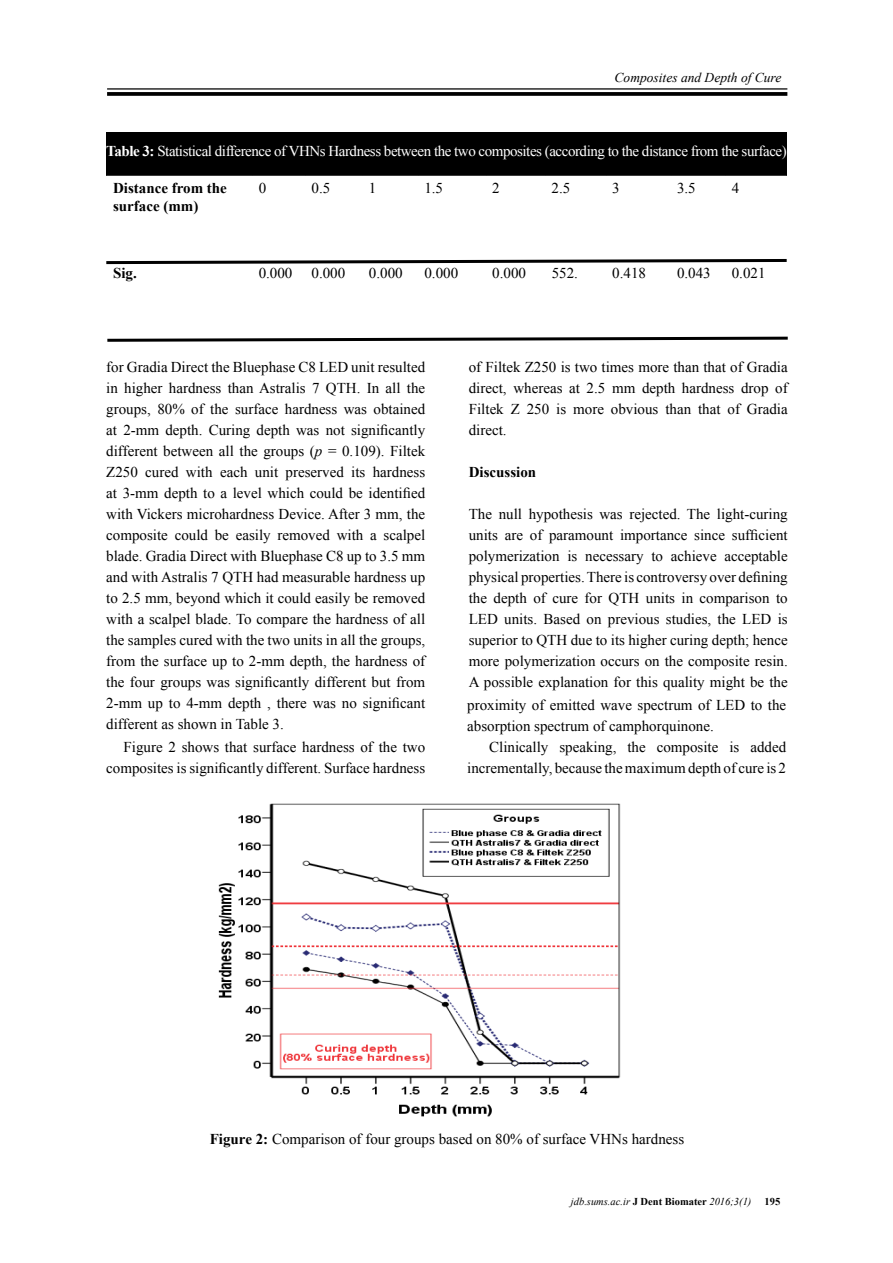
<style>
.page{position:relative;width:893px;height:1263px;background:#fff}
.page>*{position:absolute;margin:0;border:0;box-sizing:border-box;transform-origin:0 0}
.t1{font:15px/21px "Times New Roman";color:#000;text-align:justify}
.t2{font:15px "Times New Roman";letter-spacing:-.03em;color:#fff}
.t3{font:700 15px "Times New Roman";color:#000}
.t4{font:italic 13.5px "Times New Roman";color:#000}
.t5{font:italic 10.5px "Times New Roman";color:#000}
.t6{font:700 10.5px "Times New Roman";color:#000}
.s1{font-weight:700}
.s2{font-style:italic}
.s3{font-weight:700;font-style:normal}
</style>
<div class="page">
<hr style="left:107px;top:88px;width:680px;height:2px;background:#000">
<svg style="left:107px;top:92px;width:680px;height:4px;background:#0f0f0f"></svg>
<div style="left:106px;top:132px;width:681px;height:43px;background:#000"></div>
<svg style="left:106px;top:259px;width:681px;height:6px"></svg>
<svg style="left:107px;top:336px;width:681px;height:6px"></svg>
<img style="left:218px;top:803px;width:403px;height:314px">
<p class="t4" style="left:615px;top:69px;width:168px">Composites and Depth of Cure</p>
<p class="t2" style="left:106px;top:141px;width:682px"><span class="s1">Table 3:</span> Statistical difference of VHNs Hardness between the two composites (according to the distance from the surface)</p>
<p class="t3" style="left:113px;top:177px;width:115px">Distance from the</p>
<p class="t1" style="left:259px;top:177px;width:9px">0</p>
<p class="t1" style="left:312px;top:177px;width:20px">0.5</p>
<p class="t1" style="left:369px;top:177px;width:9px">1</p>
<p class="t1" style="left:424px;top:177px;width:20px">1.5</p>
<p class="t1" style="left:492px;top:177px;width:9px">2</p>
<p class="t1" style="left:552px;top:177px;width:20px">2.5</p>
<p class="t1" style="left:612px;top:177px;width:9px">3</p>
<p class="t1" style="left:677px;top:177px;width:20px">3.5</p>
<p class="t1" style="left:732px;top:177px;width:9px">4</p>
<p class="t3" style="left:113px;top:195px;width:87px">surface (mm)</p>
<p class="t3" style="left:113px;top:262px;width:25px">Sig.</p>
<p class="t1" style="left:259px;top:262px;width:35px">0.000</p>
<p class="t1" style="left:312px;top:262px;width:35px">0.000</p>
<p class="t1" style="left:369px;top:262px;width:35px">0.000</p>
<p class="t1" style="left:424px;top:262px;width:35px">0.000</p>
<p class="t1" style="left:492px;top:262px;width:35px">0.000</p>
<p class="t1" style="left:552px;top:262px;width:28px">552.</p>
<p class="t1" style="left:612px;top:262px;width:35px">0.418</p>
<p class="t1" style="left:677px;top:262px;width:35px">0.043</p>
<p class="t1" style="left:732px;top:262px;width:35px">0.021</p>
<p class="t1" style="left:106px;top:356px;width:320px">for Gradia Direct the Bluephase C8 LED unit resulted in higher hardness than Astralis 7 QTH. In all the groups, 80% of the surface hardness was obtained at 2-mm depth. Curing depth was not significantly different between all the groups (<span class="s2">p</span> = 0.109). Filtek Z250 cured with each unit preserved its hardness at 3-mm depth to a level which could be identified with Vickers microhardness Device. After 3 mm, the composite could be easily removed with a scalpel blade. Gradia Direct with Bluephase C8 up to 3.5 mm and with Astralis 7 QTH had measurable hardness up to 2.5 mm, beyond which it could easily be removed with a scalpel blade. To compare the hardness of all the samples cured with the two units in all the groups, from the surface up to 2-mm depth, the hardness of the four groups was significantly different but from 2-mm up to 4-mm depth , there was no significant different as shown in Table 3.</p>
<p class="t1" style="left:106px;top:737px;width:320px;text-align:right">Figure 2 shows that surface hardness of the two composites is significantly different. Surface hardness</p>
<p class="t1" style="left:469px;top:356px;width:320px">of Filtek Z250 is two times more than that of Gradia direct, whereas at 2.5 mm depth hardness drop of Filtek Z 250 is more obvious than that of Gradia direct.</p>
<p class="t3" style="left:469px;top:461px;width:69px">Discussion</p>
<p class="t1" style="left:469px;top:503px;width:320px">The null hypothesis was rejected. The light-curing units are of paramount importance since sufficient polymerization is necessary to achieve acceptable physical properties. There is controversy over defining the depth of cure for QTH units in comparison to LED units. Based on previous studies, the LED is superior to QTH due to its higher curing depth; hence more polymerization occurs on the composite resin.<br>A possible explanation for this quality might be the</p>
<p class="t1" style="left:467px;top:694px;width:320px">proximity of emitted wave spectrum of LED to the absorption spectrum of camphorquinone.</p>
<p class="t1" style="left:467px;top:736px;width:320px;text-align:right">Clinically speaking, the composite is added incrementally, because the maximum depth of cure is 2</p>
<p class="t1" style="left:210px;top:1128px;width:476px"><span class="s1">Figure 2:</span> Comparison of four groups based on 80% of surface VHNs hardness</p>
<p class="t5" style="left:571px;top:1194px;width:182px">jdb.sums.ac.ir <span class="s3">J Dent Biomater</span> 2016;3(1)</p>
<p class="t6" style="left:765px;top:1194px;width:17px">195</p>
</div>
